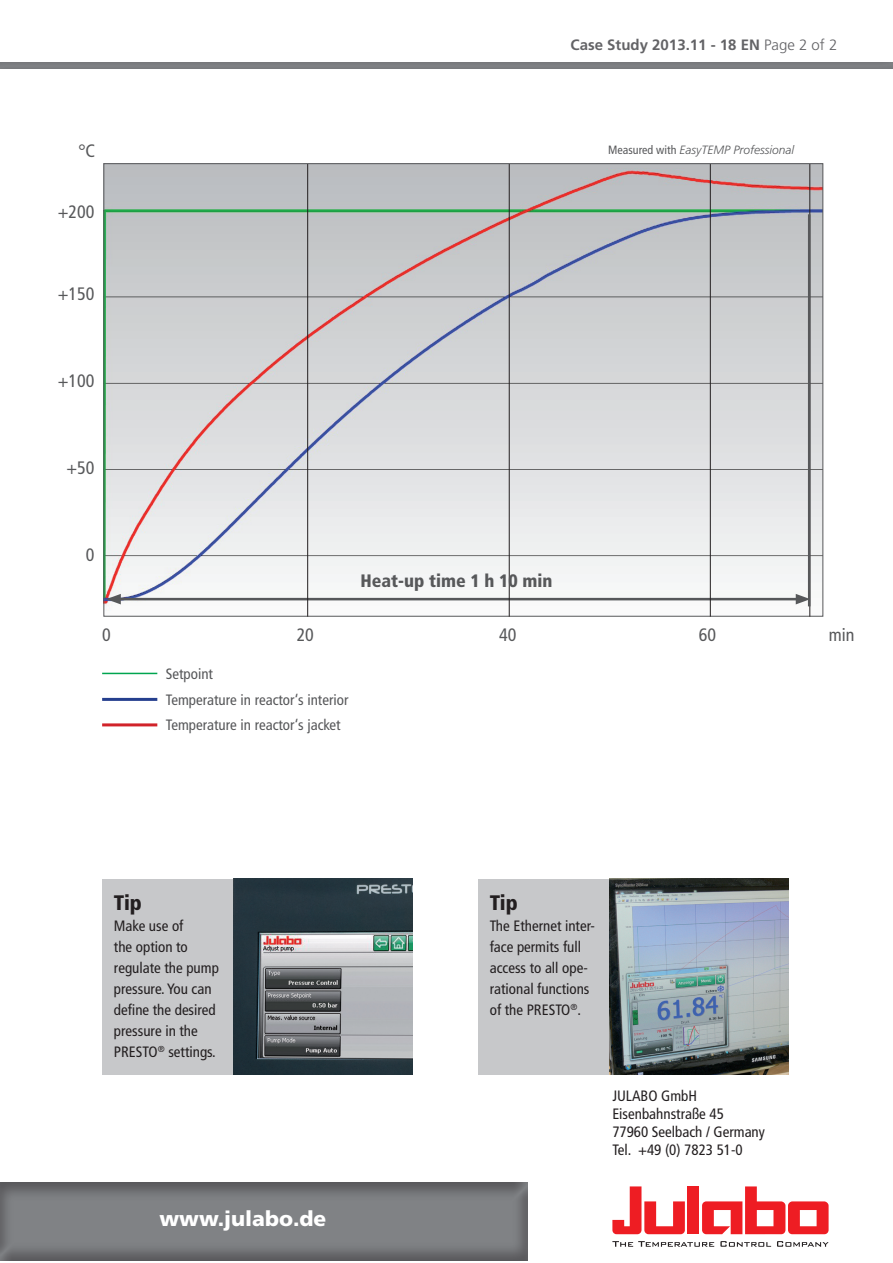
<style>
.page{position:relative;width:893px;height:1263px;background:#fff}
.page>*{position:absolute;margin:0;border:0;box-sizing:border-box;transform-origin:0 0}
.t1{font:900 21px "Frutiger LT Std";color:#fff}
.t2{font:900 condensed 21px "Frutiger LT Std";letter-spacing:-.01em;color:#231f20}
.t3{font:condensed 18px "Frutiger LT Std";color:#57585a}
.t4{font:900 condensed 18px "Frutiger LT Std";color:#57585a}
.t5{font:condensed 15px/21px "Frutiger LT Std";color:#231f20}
.t6{font:condensed 15px/25.5px "Frutiger LT Std";color:#57585a}
.t7{font:700 15px "Frutiger LT Std";color:#636366}
.t8{font:italic 300 12px "Frutiger LT Std";color:#57585a}
.s1{font-weight:300}
.s2{font-weight:400;font-style:normal;font-stretch:condensed}
</style>
<div class="page">
<svg style="left:612px;top:1241px;width:102px;height:6px"></svg>
<svg style="left:720px;top:1241px;width:51px;height:6px"></svg>
<svg style="left:777px;top:1241px;width:52px;height:6px"></svg>
<svg style="left:612px;top:1186px;width:73px;height:48px"></svg>
<div style="left:687px;top:1186px;width:12px;height:48px;background:#ee1d23"></div>
<svg style="left:702px;top:1186px;width:127px;height:48px"></svg>
<img style="left:0;top:1182px;width:527px;height:79px">
<img style="left:105px;top:165px;width:716px;height:450px">
<hr style="left:102px;top:673px;width:55px;height:1px;background:#00a54f">
<hr style="left:102px;top:698px;width:55px;height:3px;background:#253f8e">
<hr style="left:102px;top:723px;width:55px;height:3px;background:#d1232a">
<hr style="left:116px;top:598px;width:684px;height:2px;background:#57585a">
<svg style="left:106px;top:594px;width:15px;height:10px"></svg>
<svg style="left:796px;top:594px;width:12px;height:10px"></svg>
<div style="left:478px;top:879px;width:310px;height:196px;background:#c7c8ca"></div>
<img style="left:610px;top:879px;width:178px;height:196px">
<hr style="left:307px;top:164px;width:1px;height:453px;background:#231f20">
<hr style="left:509px;top:164px;width:1px;height:453px;background:#231f20">
<hr style="left:710px;top:164px;width:1px;height:453px;background:#231f20">
<hr style="left:810px;top:164px;width:1px;height:453px;background:#231f20">
<div style="left:102px;top:879px;width:310px;height:196px;background:#c7c8ca"></div>
<img style="left:234px;top:879px;width:178px;height:196px">
<hr style="left:808px;top:214px;width:2px;height:392px;background:#57585a">
<p class="t7" style="left:571px;top:35px;width:268px">Case Study 2013.11 - 18 EN <span class="s1">Page 2 of 2</span></p>
<p class="t3" style="left:78px;top:140px;width:18px">°C</p>
<p class="t3" style="left:58px;top:201px;width:38px">+200</p>
<p class="t3" style="left:58px;top:283px;width:38px">+150</p>
<p class="t3" style="left:58px;top:370px;width:38px">+100</p>
<p class="t8" style="left:608px;top:143px;width:187px"><span class="s2">Measured with</span> EasyTEMP Professional</p>
<p class="t3" style="left:66px;top:457px;width:30px">+50</p>
<p class="t3" style="left:86px;top:544px;width:10px">0</p>
<p class="t4" style="left:360px;top:570px;width:194px">Heat-up time 1 h 10 min</p>
<p class="t3" style="left:102px;top:624px;width:10px">0</p>
<p class="t3" style="left:297px;top:624px;width:19px">20</p>
<p class="t3" style="left:499px;top:624px;width:19px">40</p>
<p class="t3" style="left:699px;top:624px;width:19px">60</p>
<p class="t3" style="left:829px;top:624px;width:27px">min</p>
<p class="t6" style="left:166px;top:661px;width:184px">Setpoint<br>Temperature in reactor‘s interior<br>Temperature in reactor‘s jacket</p>
<h1 class="t2" style="left:114px;top:889px;width:30px">Tip</h1>
<p class="t5" style="left:114px;top:915px;width:106px">Make use of<br>the option to regulate the pump pressure. You can define the desired pressure in the<br>PRESTO<sup>®</sup> settings.</p>
<h1 class="t1" style="left:159px;top:1205px;width:168px">www.julabo.de</h1>
<h1 class="t2" style="left:490px;top:889px;width:30px">Tip</h1>
<p class="t5" style="left:490px;top:915px;width:107px">The Ethernet inter&shy;face permits full access to all ope&shy;rational functions of the PRESTO<sup>®</sup>.</p>
<p class="t5" style="left:612px;top:1087px;width:154px;line-height:18px">JULABO GmbH<br>Eisenbahnstraße 45<br>77960 Seelbach / Germany<br>Tel. +49 (0) 7823 51-0</p>
</div>
